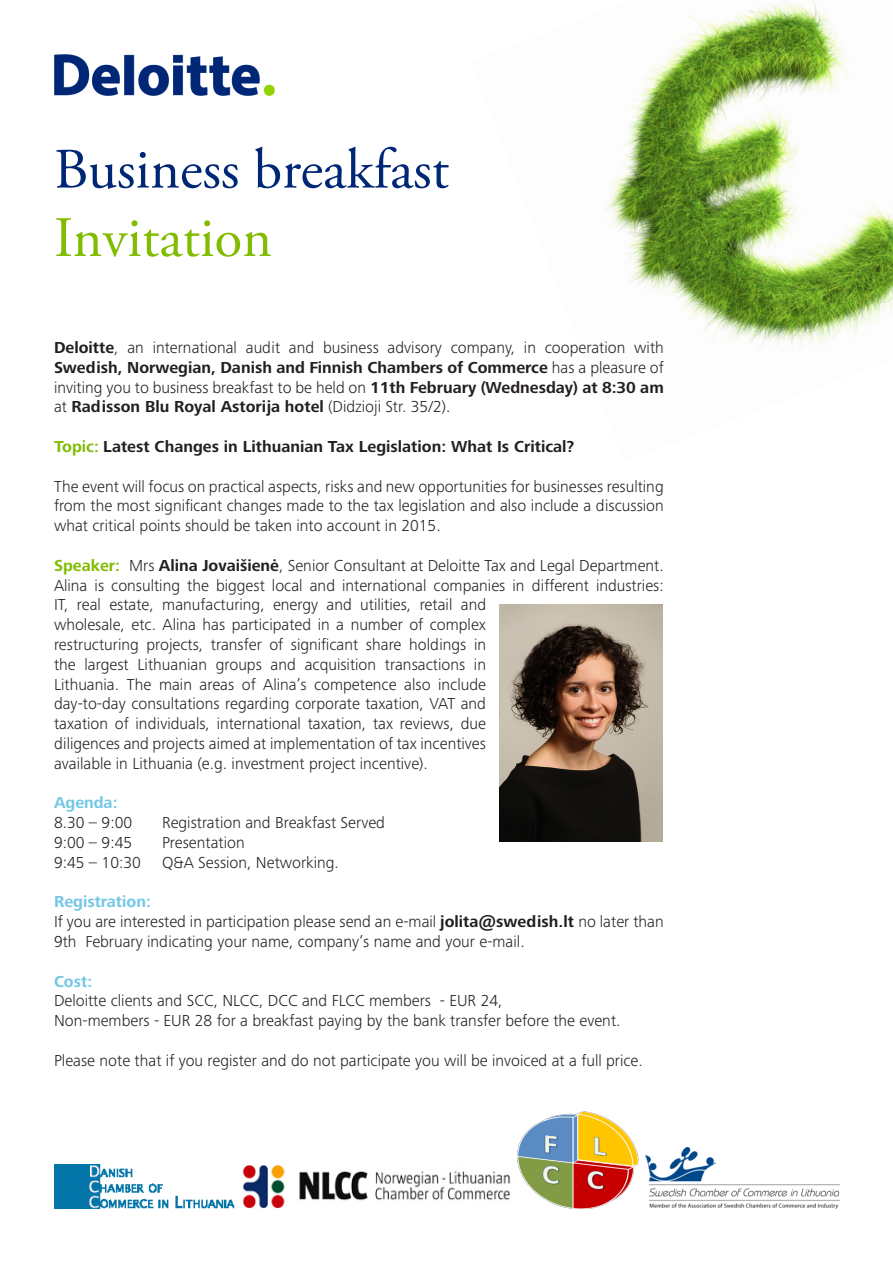
<style>
.page{position:relative;width:893px;height:1263px;background:#fff}
.page>*{position:absolute;margin:0;border:0;box-sizing:border-box;transform-origin:0 0}
.t1{font:57px "Adobe Garamond Pro";color:#002776}
.t2{font:57px "Adobe Garamond Pro";color:#81bc00}
.t3{font:300 16.5px/19.8px "Frutiger Next Pro";color:#231f20;text-align:justify}
.t4{font:700 16.5px "Frutiger Next Pro";color:#231f20}
.t5{font:700 16.5px "Frutiger Next Pro";color:#72c7e7}
.s1{font-weight:700}
.s2{color:#81bc00}
.s3{font-weight:700;color:#81bc00}
</style>
<div class="page">
<img style="left:54px;top:54px;width:221px;height:42px">
<img style="left:54px;top:1164px;width:180px;height:45px">
<img style="left:242px;top:1165px;width:268px;height:44px">
<img style="left:604px;top:0;width:289px;height:351px">
<img style="left:517px;top:1111px;width:121px;height:98px">
<img style="left:646px;top:1148px;width:194px;height:61px">
<img style="left:500px;top:604px;width:162px;height:238px">
<p class="t1" style="left:54px;top:135px;width:397px">Business breakfast</p>
<p class="t2" style="left:54px;top:204px;width:220px">Invitation</p>
<p class="t3" style="left:54px;top:338px;width:611px"><span class="s1">Deloitte</span>, an international audit and business advisory company, in cooperation with <span class="s1">Swedish, Norwegian, Danish and Finnish Chambers of Commerce</span> has a pleasure of inviting you to business breakfast to be held on <span class="s1">11th February (Wednesday) at 8:30 am </span>at <span class="s1">Radisson Blu Royal Astorija hotel</span> (Didzioji Str. 35/2).</p>
<p class="t4" style="left:54px;top:437px;width:522px"><span class="s2">Topic:</span> Latest Changes in Lithuanian Tax Legislation: What Is Critical?</p>
<p class="t3" style="left:54px;top:476px;width:611px">The event will focus on practical aspects, risks and new opportunities for businesses resulting from the most significant changes made to the tax legislation and also include a discussion what critical points should be taken into account in 2015.</p>
<p class="t3" style="left:54px;top:555px;width:611px;text-align:left"><span class="s3">Speaker:</span> Mrs <span class="s1">Alina Jovaišienė</span>, Senior Consultant at Deloitte Tax and Legal Department.<br>Alina is consulting the biggest local and international companies in different industries:<br>IT, real estate, manufacturing, energy and utilities, retail and<br>wholesale, etc. Alina has participated in a number of complex<br>restructuring projects, transfer of significant share holdings in<br>the largest Lithuanian groups and acquisition transactions in<br>Lithuania. The main areas of Alina’s competence also include<br>day-to-day consultations regarding corporate taxation, VAT and<br>taxation of individuals, international taxation, tax reviews, due<br>diligences and projects aimed at implementation of tax incentives<br>available in Lithuania (e.g. investment project incentive).</p>
<p class="t5" style="left:54px;top:793px;width:65px">Agenda:</p>
<p class="t3" style="left:54px;top:813px;width:80px">8.30 – 9:00</p>
<p class="t3" style="left:162px;top:813px;width:224px">Registration and Breakfast Served</p>
<p class="t3" style="left:54px;top:833px;width:80px">9:00 – 9:45</p>
<p class="t3" style="left:162px;top:833px;width:84px">Presentation</p>
<p class="t3" style="left:54px;top:852px;width:88px">9:45 – 10:30</p>
<p class="t3" style="left:162px;top:852px;width:178px">Q&amp;A Session, Networking.</p>
<p class="t5" style="left:54px;top:892px;width:98px">Registration:</p>
<p class="t3" style="left:54px;top:912px;width:611px">If you are interested in participation please send an e-mail <span class="s1">jolita@swedish.lt</span> no later than<br>9th February indicating your name, company’s name and your e-mail.</p>
<p class="t5" style="left:54px;top:972px;width:40px">Cost:</p>
<p class="t3" style="left:54px;top:991px;width:450px">Deloitte clients and SCC, NLCC, DCC and FLCC members - EUR 24,</p>
<p class="t3" style="left:54px;top:1011px;width:568px">Non-members - EUR 28 for a breakfast paying by the bank transfer before the event.</p>
<p class="t3" style="left:54px;top:1050px;width:590px">Please note that if you register and do not participate you will be invoiced at a full price.</p>
</div>
